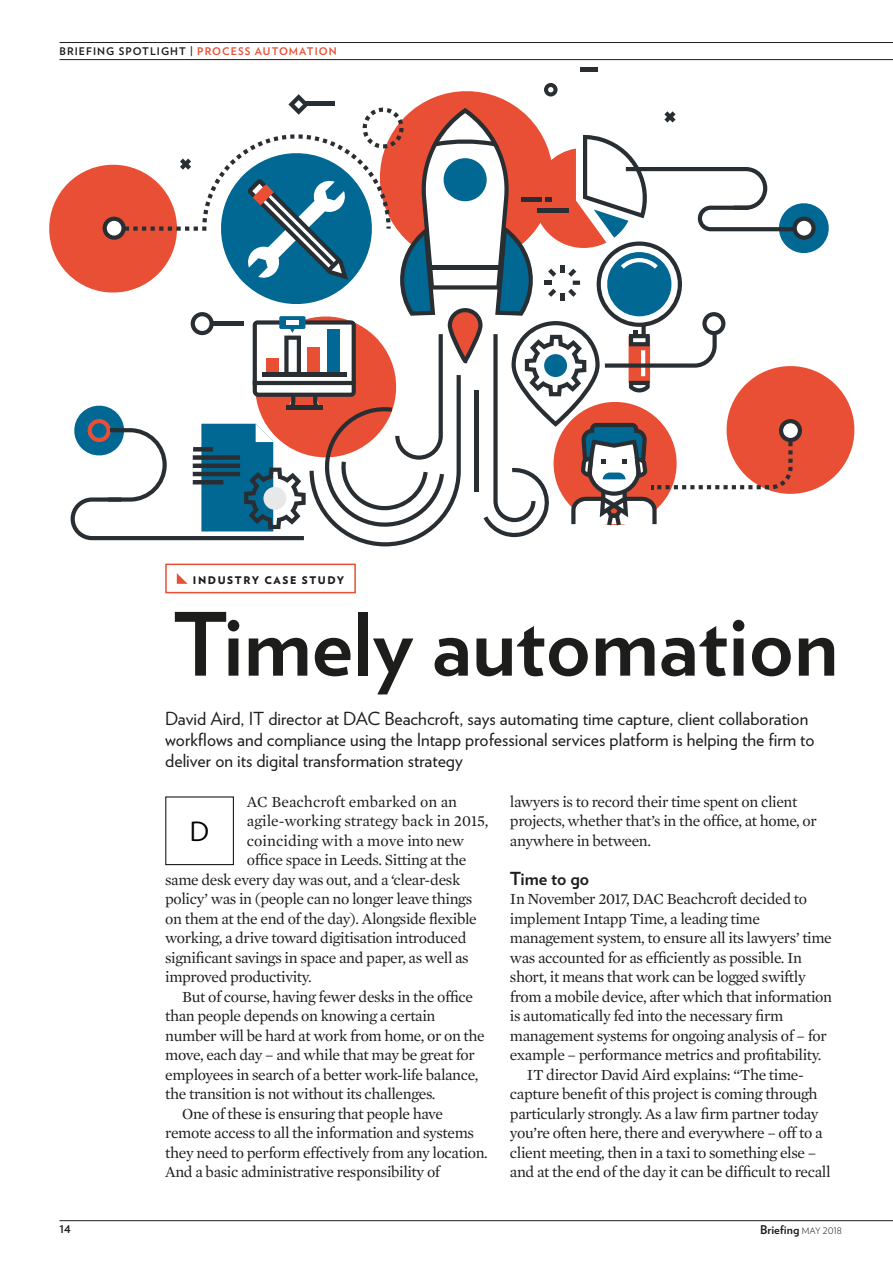
<style>
.page{position:relative;width:893px;height:1263px;background:#fff}
.page>*{position:absolute;margin:0;border:0;box-sizing:border-box;transform-origin:0 0}
.Feature_Headline{font:700 87px "Verlag";color:#1d1d1b}
.Feature_1st_para{font:26.4px "Verlag";color:#000}
.Sell{font:18px/21px "Verlag";color:#1d1d1b}
.Crosshead{font:700 18px "Verlag";color:#1d1d1b}
.Body_copy_with_i{font:15.75px/19.5px "Mercury Text G1";letter-spacing:-.025em;color:#1d1d1b}
.BodyCopy_NO_inde{font:15.75px/19.5px "Mercury Text G1";letter-spacing:-.025em;color:#1d1d1b}
.BodyCopy_NO_inde-2{font:15.75px "Mercury Text G1";color:#1d1d1b}
.t1{font:700 12px "Verlag";color:#1d1d1b}
.t2{font:700 10.5px "Verlag";letter-spacing:.1em;color:#1d1d1b}
.t3{font:900 10.5px "Verlag";letter-spacing:.15em;color:#1d1d1b}
.s1{color:#e94f34}
.s2{font-weight:300;font-size:9px}
</style>
<div class="page">
<hr style="left:60px;top:59px;width:833px;height:1px;background:#1d1d1b">
<hr style="left:60px;top:1220px;width:833px;height:1px;background:#1d1d1b">
<hr style="left:60px;top:42px;width:833px;height:1px;background:#1d1d1b">
<div style="left:165px;top:796px;width:69px;height:69px;border:1px solid #1d1d1b"></div>
<svg style="left:177px;top:573px;width:11px;height:11px"></svg>
<div style="left:165px;top:564px;width:191px;height:29px;border:2px solid #e94f34"></div>
<hr style="left:580px;top:67px;width:17px;height:4px;background:#292e33">
<svg style="left:49px;top:83px;width:806px;height:463px"></svg>
<div style="left:263px;top:487px;width:23px;height:23px;background:#e8e8e8;border-radius:50%"></div>
<p class="t2" style="left:60px;top:43px;width:279px">BRIEFING SPOTLIGHT | <span class="s1">PROCESS AUTOMATION</span></p>
<p class="t3" style="left:193px;top:571px;width:153px">INDUSTRY CASE STUDY</p>
<p class="Feature_Headline" style="left:173px;top:576px;width:667px">Timely automation</p>
<p class="Sell" style="left:165px;top:707px;width:651px">David Aird, IT director at DAC Beachcroft, says automating time capture, client collaboration workflows and compliance using the Intapp professional services platform is helping the firm to deliver on its digital transformation strategy</p>
<p class="BodyCopy_NO_inde-2" style="left:247px;top:792px;width:212px">AC Beachcroft embarked on an</p>
<p class="BodyCopy_NO_inde-2" style="left:247px;top:812px;width:243px">agile-working strategy back in 2015,</p>
<p class="BodyCopy_NO_inde-2" style="left:247px;top:831px;width:219px">coinciding with a move into new</p>
<p class="BodyCopy_NO_inde" style="left:247px;top:850px;width:221px">office space in Leeds. Sitting at the</p>
<p class="BodyCopy_NO_inde" style="left:165px;top:870px;width:297px">same desk every day was out, and a ‘clear-desk</p>
<p class="BodyCopy_NO_inde" style="left:165px;top:889px;width:308px">policy’ was in (people can no longer leave things</p>
<p class="BodyCopy_NO_inde" style="left:165px;top:909px;width:313px">on them at the end of the day). Alongside flexible</p>
<p class="BodyCopy_NO_inde" style="left:165px;top:928px;width:303px">working, a drive toward digitisation introduced</p>
<p class="BodyCopy_NO_inde" style="left:165px;top:948px;width:305px">significant savings in space and paper, as well as</p>
<p class="BodyCopy_NO_inde" style="left:165px;top:967px;width:148px">improved productivity.</p>
<p class="Body_copy_with_i" style="left:165px;top:987px;width:321px;text-indent:17px">But of course, having fewer desks in the office than people depends on knowing a certain number will be hard at work from home, or on the move, each day – and while that may be great for employees in search of a better work-life balance, the transition is not without its challenges.</p>
<p class="Body_copy_with_i" style="left:165px;top:1104px;width:324px;text-indent:17px">One of these is ensuring that people have remote access to all the information and systems they need to perform effectively from any location.<br>And a basic administrative responsibility of</p>
<p class="Feature_1st_para" style="left:190px;top:812px;width:21px">D</p>
<p class="Body_copy_with_i" style="left:510px;top:792px;width:308px">lawyers is to record their time spent on client projects, whether that’s in the office, at home, or anywhere in between.</p>
<p class="Crosshead" style="left:510px;top:864px;width:81px">Time to go</p>
<p class="BodyCopy_NO_inde" style="left:510px;top:889px;width:324px">In November 2017, DAC Beachcroft decided to implement Intapp Time, a leading time management system, to ensure all its lawyers’ time was accounted for as efficiently as possible. In short, it means that work can be logged swiftly from a mobile device, after which that information is automatically fed into the necessary firm management systems for ongoing analysis of – for example – performance metrics and profitability.</p>
<p class="Body_copy_with_i" style="left:510px;top:1065px;width:322px;text-indent:17px">IT director David Aird explains: “The time&shy;capture benefit of this project is coming through particularly strongly. As a law firm partner today you’re often here, there and everywhere – off to a client meeting, then in a taxi to something else – and at the end of the day it can be difficult to recall</p>
<p class="t2" style="left:60px;top:1220px;width:13px">14</p>
<p class="t1" style="left:760px;top:1220px;width:83px">Briefing <span class="s2">MAY 2018</span></p>
</div>
